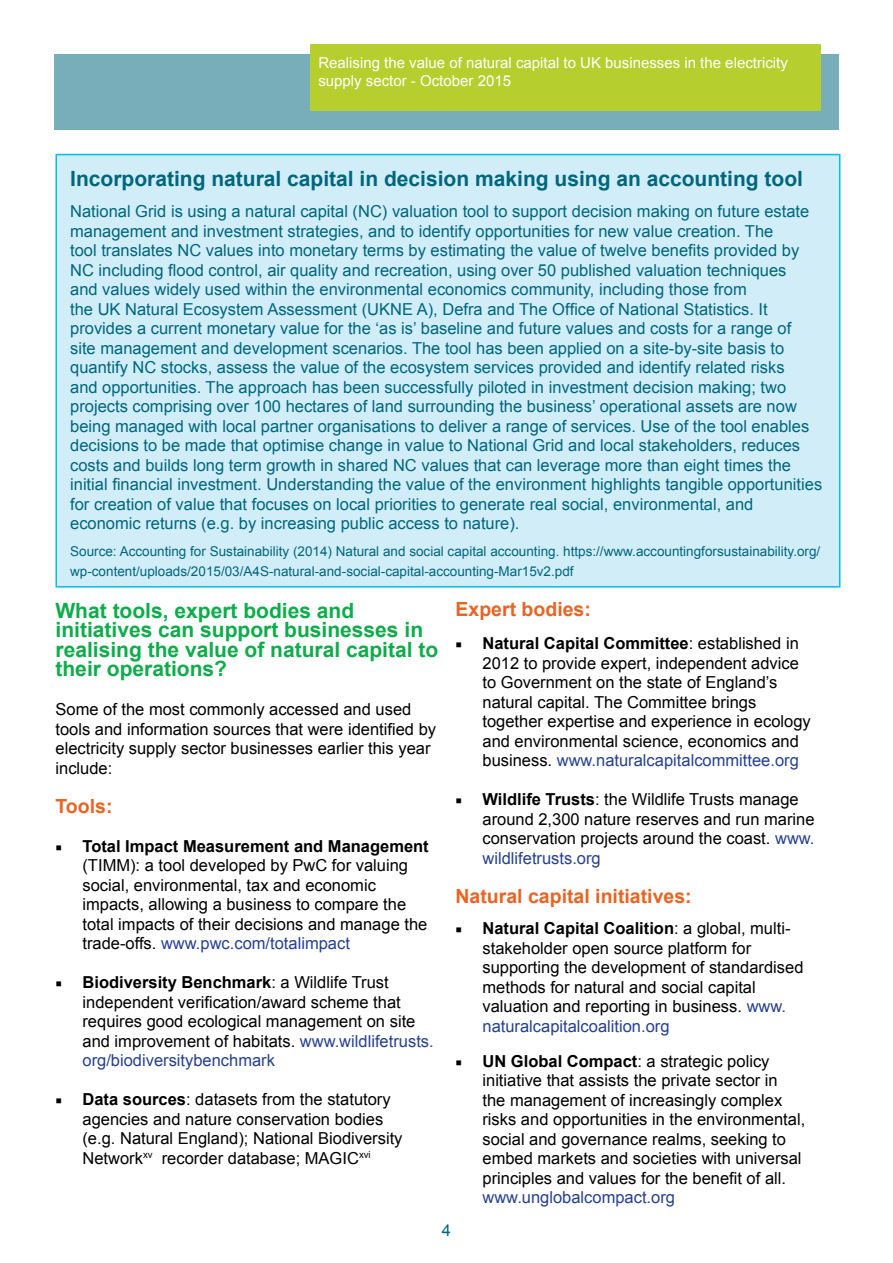
<style>
.page{position:relative;width:893px;height:1263px;background:#fff}
.page>*{position:absolute;margin:0;border:0;box-sizing:border-box;transform-origin:0 0}
.t1{font:700 21px/19.5px "Arial";color:#0cad4a}
.t2{font:700 21px "Arial";color:#00667d}
.t3{font:700 19.5px "Arial";color:#e96422}
.t4{font:16.5px/19.5px "Arial";color:#000}
.t5{font:16.5px/19.5px "Arial";color:#00667d}
.t6{font:16.5px "Arial";color:#25408f}
.t7{font:15px/18px "Arial";color:#fff}
.t8{font:13.5px/19.5px "Arial";color:#00667d}
.s1{font-family:"Minion Pro"}
.s2{font-weight:700}
.s3{color:#25408f}
</style>
<div class="page">
<div style="left:54px;top:54px;width:785px;height:76px;background:#78aeba"></div>
<div style="left:310px;top:45px;width:511px;height:66px;background:#b6cf2f"></div>
<div style="left:56px;top:154px;width:784px;height:433px;background:#d1edf8;border:2px solid #00bce7"></div>
<p class="t7" style="left:318px;top:54px;width:471px">Realising the value of natural capital to UK businesses in the electricity supply sector - October 2015</p>
<p class="t2" style="left:70px;top:164px;width:734px">Incorporating natural capital in decision making using an accounting tool</p>
<p class="t5" style="left:70px;top:202px;width:754px">National Grid is using a natural capital (NC) valuation tool to support decision making on future estate management and investment strategies, and to identify opportunities for new value creation. The<br>tool translates NC values into monetary terms by estimating the value of twelve benefits provided by NC including flood control, air quality and recreation, using over 50 published valuation techniques<br>and values widely used within the environmental economics community, including those from<br>the UK Natural Ecosystem Assessment (UKNE A), Defra and The Office of National Statistics. It provides a current monetary value for the ‘as is’ baseline and future values and costs for a range of<br>site management and development scenarios. The tool has been applied on a site-by-site basis to quantify NC stocks, assess the value of the ecosystem services provided and identify related risks<br>and opportunities. The approach has been successfully piloted in investment decision making; two projects comprising over 100 hectares of land surrounding the business’ operational assets are now being managed with local partner organisations to deliver a range of services. Use of the tool enables decisions to be made that optimise change in value to National Grid and local stakeholders, reduces costs and builds long term growth in shared NC values that can leverage more than eight times the initial financial investment. Understanding the value of the environment highlights tangible opportunities for creation of value that focuses on local priorities to generate real social, environmental, and economic returns (e.g. by increasing public access to nature).</p>
<p class="t8" style="left:70px;top:542px;width:752px">Source: Accounting for Sustainability (2014) Natural and social capital accounting. https://www.accountingforsustainability.org/ wp-content/uploads/2015/03/A4S-natural-and-social-capital-accounting-Mar15v2.pdf</p>
<p class="t1" style="left:56px;top:601px;width:384px">What tools, expert bodies and initiatives can support businesses in realising the value of natural capital to their operations?</p>
<p class="t4" style="left:56px;top:700px;width:382px">Some of the most commonly accessed and used tools and information sources that were identified by electricity supply sector businesses earlier this year include:</p>
<p class="t3" style="left:56px;top:793px;width:59px">Tools:</p>
<p class="t4" style="left:82px;top:836px;width:348px;text-indent:-27px"><span class="s1">■</span> <span class="s2">Total Impact Measurement and Management </span>(TIMM): a tool developed by PwC for valuing social, environmental, tax and economic impacts, allowing a business to compare the total impacts of their decisions and manage the trade-offs. <span class="s3">www.pwc.com/totalimpact</span></p>
<p class="t4" style="left:82px;top:973px;width:353px;text-indent:-27px"><span class="s1">■</span> <span class="s2">Biodiversity Benchmark</span>: a Wildlife Trust independent verification/award scheme that requires good ecological management on site and improvement of habitats. <span class="s3">www.wildlifetrusts. org/biodiversitybenchmark</span></p>
<p class="t4" style="left:82px;top:1090px;width:322px;text-indent:-27px"><span class="s1">■</span> <span class="s2">Data sources</span>: datasets from the statutory agencies and nature conservation bodies (e.g. Natural England); National Biodiversity Network<sup>xv</sup> recorder database; MAGIC<sup>xvi</sup></p>
<p class="t3" style="left:455px;top:596px;width:137px">Expert bodies:</p>
<p class="t4" style="left:482px;top:634px;width:330px;text-indent:-27px"><span class="s1">■</span> <span class="s2">Natural Capital Committee</span>: established in 2012 to provide expert, independent advice to Government on the state of England’s natural capital. The Committee brings together expertise and experience in ecology and environmental science, economics and business. <span class="s3">www.naturalcapitalcommittee.org</span></p>
<p class="t4" style="left:482px;top:790px;width:334px;text-indent:-27px"><span class="s1">■</span> <span class="s2">Wildlife Trusts</span>: the Wildlife Trusts manage around 2,300 nature reserves and run marine conservation projects around the coast. <span class="s3">www. wildlifetrusts.org</span></p>
<p class="t3" style="left:455px;top:883px;width:238px">Natural capital initiatives:</p>
<p class="t4" style="left:482px;top:919px;width:323px;text-indent:-27px"><span class="s1">■</span> <span class="s2">Natural Capital Coalition</span>: a global, multi&shy;stakeholder open source platform for supporting the development of standardised methods for natural and social capital valuation and reporting in business. <span class="s3">www. naturalcapitalcoalition.org</span></p>
<p class="t4" style="left:482px;top:1051px;width:324px;text-indent:-27px"><span class="s1">■</span> <span class="s2">UN Global Compact</span>: a strategic policy initiative that assists the private sector in<br>the management of increasingly complex risks and opportunities in the environmental, social and governance realms, seeking to embed markets and societies with universal principles and values for the benefit of all.</p>
<p class="t6" style="left:482px;top:1186px;width:194px">www.unglobalcompact.org</p>
<p class="t5" style="left:442px;top:1220px;width:11px">4</p>
</div>
